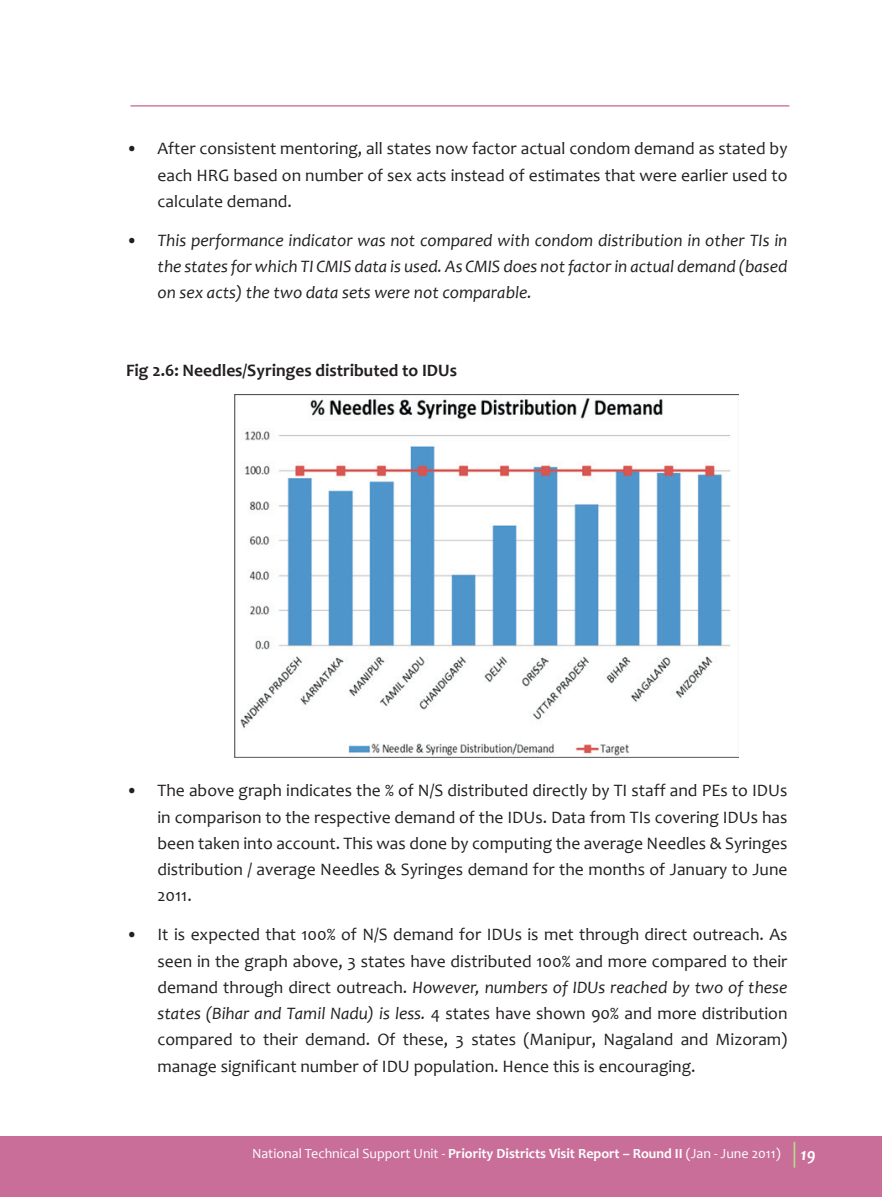
<style>
.page{position:relative;width:882px;height:1197px;background:#fff}
.page>*{position:absolute;margin:0;border:0;box-sizing:border-box;transform-origin:0 0}
.Running_numbering_te{font:17.5px/26.2px "Candara";color:#231f20;text-align:justify}
.Running_numbering_te-2{font:italic 17.5px/26.2px "Candara";color:#231f20;text-align:justify}
.Running_Text{font:700 17.5px "Candara";color:#231f20}
.t1{font:14px "Candara";color:#fff}
.s1{font-style:normal}
.s2{font-style:italic}
.s3{font-weight:700}
.s4{font-weight:700;font-style:italic;font-size:17.5px}
</style>
<div class="page">
<div style="left:0;top:1136px;width:882px;height:61px;background:#c86e98"></div>
<svg style="left:794px;top:1142px;width:1px;height:26px"></svg>
<hr style="left:130px;top:105px;width:659px;height:2px;background:#c86e98">
<img style="left:234px;top:395px;width:505px;height:362px">
<p class="Running_numbering_te" style="left:158px;top:136px;width:632px;text-indent:-32px">• After consistent mentoring, all states now factor actual condom demand as stated by each HRG based on number of sex acts instead of estimates that were earlier used to calculate demand.</p>
<p class="Running_numbering_te-2" style="left:158px;top:227px;width:631px;text-indent:-32px"><span class="s1">•</span> This performance indicator was not compared with condom distribution in other TIs in the states for which TI CMIS data is used. As CMIS does not factor in actual demand (based on sex acts) the two data sets were not comparable.</p>
<p class="Running_Text" style="left:126px;top:360px;width:333px">Fig 2.6: Needles/Syringes distributed to IDUs</p>
<p class="Running_numbering_te" style="left:158px;top:778px;width:632px;text-indent:-32px">• The above graph indicates the % of N/S distributed directly by TI staff and PEs to IDUs in comparison to the respective demand of the IDUs. Data from TIs covering IDUs has been taken into account. This was done by computing the average Needles &amp; Syringes distribution / average Needles &amp; Syringes demand for the months of January to June 2011.</p>
<p class="Running_numbering_te" style="left:158px;top:921px;width:632px;text-indent:-32px">• It is expected that 100% of N/S demand for IDUs is met through direct outreach. As seen in the graph above, 3 states have distributed 100% and more compared to their demand through direct outreach. <span class="s2">However, numbers of IDUs reached by two of these states (Bihar and Tamil Nadu) is less.</span> 4 states have shown 90% and more distribution compared to their demand. Of these, 3 states (Manipur, Nagaland and Mizoram) manage significant number of IDU population. Hence this is encouraging.</p>
<p class="t1" style="left:252px;top:1145px;width:566px">National Technical Support Unit - <span class="s3">Priority Districts Visit Report – Round II</span> (Jan - June 2011) <span class="s4">19</span></p>
</div>
